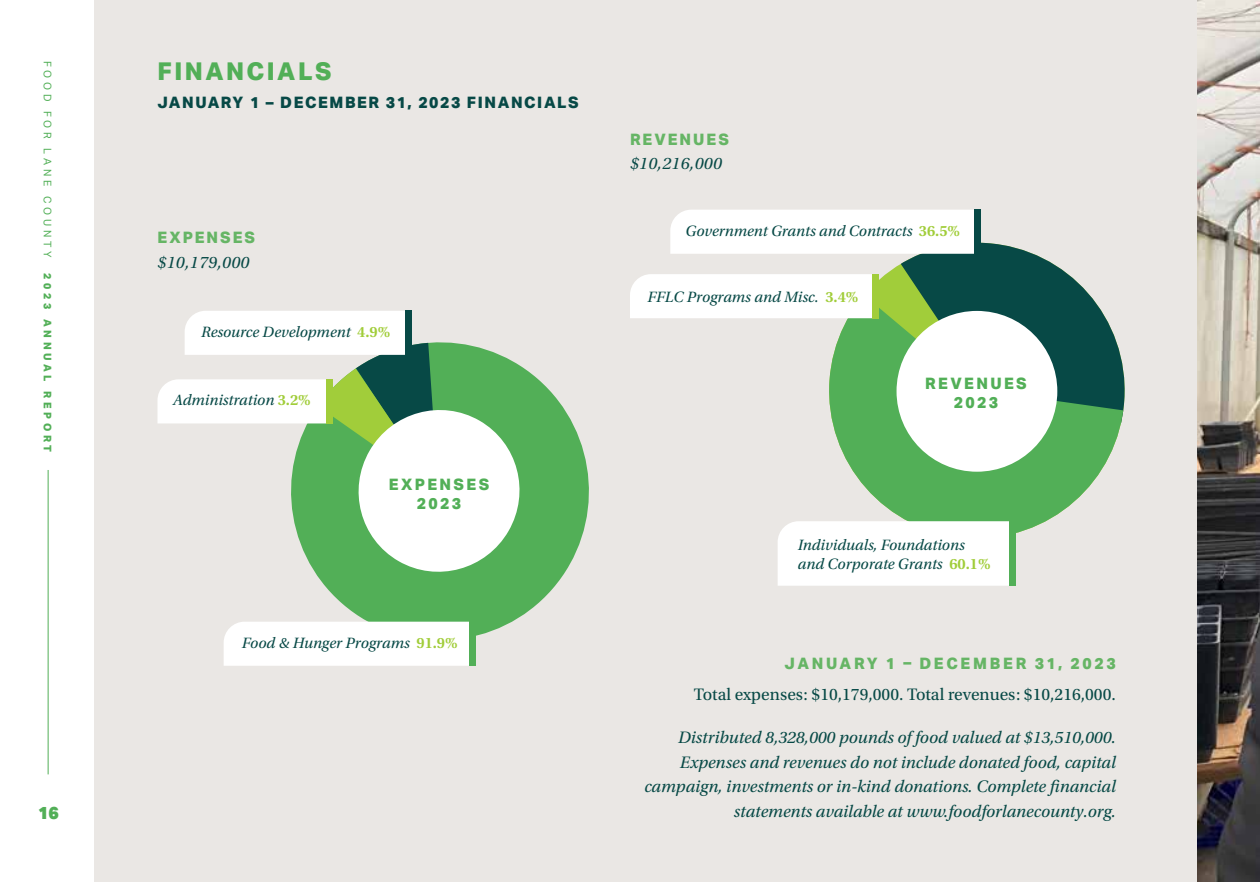
<style>
.page{position:relative;width:1260px;height:882px;background:#fff}
.page>*{position:absolute;margin:0;border:0;box-sizing:border-box;transform-origin:0 0}
.t1{font:800 24.5px "Aktiv Grotesk";letter-spacing:.1em;color:#52af57}
.t2{font:italic 17.5px/24.5px "Utopia Std";color:#074946;text-align:right}
.t3{font:17.5px "Utopia Std";color:#074946}
.t4{font:900 17.5px "Aktiv Grotesk";color:#52af57}
.t5{font:italic 15.75px/19.2px "Utopia Std";color:#074946}
.t6{font:800 15.75px "Aktiv Grotesk";letter-spacing:.1em;color:#074946}
.t7{font:800 15.75px "Aktiv Grotesk";letter-spacing:.17em;color:#66b565}
.t8{font:800 15.75px/19.2px "Aktiv Grotesk";letter-spacing:.15em;color:#52af57;text-align:center}
.t9{font:800 15.75px "Aktiv Grotesk";letter-spacing:.14em;color:#66b565}
.t10{font:10.5px "Aktiv Grotesk";letter-spacing:.35em;color:#52af57}
.t11{font:800 10.5px "Aktiv Grotesk";letter-spacing:.35em;color:#52af57}
.s1{font-weight:600;font-style:normal;color:#a1cd3a}
</style>
<div class="page">
<hr style="left:48px;top:470px;width:1px;height:304px;background:#52af57">
<div style="left:94px;top:0;width:1103px;height:882px;background:#eae7e4"></div>
<svg style="left:980px;top:243px;width:48px;height:9px"></svg>
<svg style="left:829px;top:252px;width:296px;height:291px"></svg>
<div style="left:897px;top:311px;width:160px;height:161px;background:#fff;border-radius:50%"></div>
<svg style="left:322px;top:373px;width:267px;height:263px;fill:#52af57"></svg>
<img style="left:1197px;top:0;width:63px;height:882px">
<svg style="left:157px;top:311px;width:374px;height:272px"></svg>
<div style="left:326px;top:379px;width:6px;height:44px;background:#a1cd3a"></div>
<div style="left:224px;top:622px;width:246px;height:44px;background:#fff"></div>
<div style="left:470px;top:622px;width:6px;height:44px;background:#52af57"></div>
<div style="left:670px;top:210px;width:304px;height:44px;background:#fff"></div>
<div style="left:974px;top:210px;width:6px;height:44px;background:#074946"></div>
<div style="left:630px;top:274px;width:242px;height:44px;background:#fff"></div>
<div style="left:872px;top:274px;width:7px;height:44px;background:#a1cd3a"></div>
<div style="left:778px;top:521px;width:231px;height:65px;background:#fff"></div>
<div style="left:1009px;top:521px;width:6px;height:65px;background:#52af57"></div>
<p class="t10" style="left:54px;top:61px;width:198px;rotate:90deg">FOOD FOR LANE COUNTY</p>
<p class="t11" style="left:54px;top:273px;width:181px;rotate:90deg">2023 ANNUAL REPORT</p>
<p class="t4" style="left:38px;top:801px;width:22px">16</p>
<h1 class="t1" style="left:158px;top:58px;width:175px">FINANCIALS</h1>
<p class="t6" style="left:158px;top:94px;width:423px">JANUARY 1 – DECEMBER 31, 2023 FINANCIALS</p>
<p class="t9" style="left:158px;top:229px;width:99px">EXPENSES</p>
<p class="t2" style="left:158px;top:250px;width:93px">$10,179,000</p>
<p class="t5" style="left:201px;top:322px;width:191px">Resource Development <span class="s1">4.9%</span></p>
<p class="t5" style="left:173px;top:391px;width:140px">Administration <span class="s1">3.2%</span></p>
<p class="t8" style="left:389px;top:475px;width:102px">EXPENSES<br>2023</p>
<p class="t5" style="left:242px;top:633px;width:217px">Food &amp; Hunger Programs <span class="s1">91.9%</span></p>
<p class="t9" style="left:630px;top:130px;width:100px">REVENUES</p>
<p class="t2" style="left:630px;top:151px;width:93px">$10,216,000</p>
<p class="t5" style="left:685px;top:221px;width:276px">Government Grants and Contracts <span class="s1">36.5%</span></p>
<p class="t5" style="left:648px;top:287px;width:212px">FFLC Programs and Misc. <span class="s1">3.4%</span></p>
<p class="t8" style="left:925px;top:374px;width:103px">REVENUES<br>2023</p>
<p class="t5" style="left:798px;top:535px;width:194px">Individuals, Foundations and Corporate Grants <span class="s1">60.1%</span></p>
<p class="t7" style="left:785px;top:654px;width:333px">JANUARY 1 – DECEMBER 31, 2023</p>
<p class="t3" style="left:694px;top:684px;width:424px">Total expenses: $10,179,000. Total revenues: $10,216,000.</p>
<p class="t2" style="left:644px;top:726px;width:473px">Distributed 8,328,000 pounds of food valued at $13,510,000.<br>Expenses and revenues do not include donated food, capital campaign, investments or in-kind donations. Complete financial statements available at www.foodforlanecounty.org.</p>
</div>
